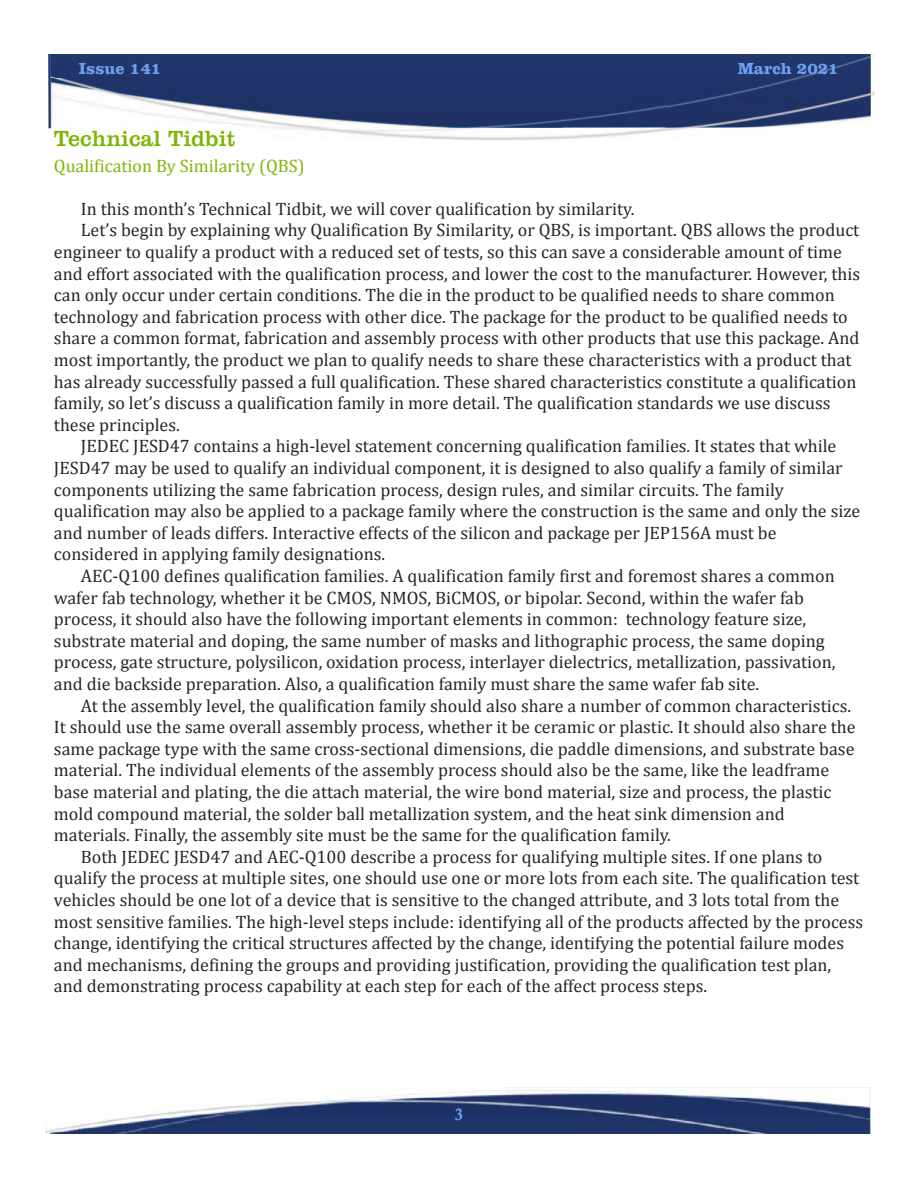
<style>
.page{position:relative;width:918px;height:1188px;background:#fff}
.page>*{position:absolute;margin:0;border:0;box-sizing:border-box;transform-origin:0 0}
.t1{font:22.5px "Clarendon BT";color:#7eb606}
.t2{font:18px "Cambria";color:#272526}
.t3{font:18px "Cambria";color:#7eb606}
.t4{font:700 16.5px "Clarendon BT";color:#6fa0ef}
.t5{font:700 16.5px "Calisto";color:#6fa0ef}
</style>
<div class="page">
<img style="left:45px;top:1088px;width:825px;height:46px">
<img style="left:48px;top:54px;width:775px;height:74px">
<img style="left:823px;top:54px;width:52px;height:69px">
<img style="left:51px;top:127px;width:772px;height:14px">
<p class="t4" style="left:79px;top:63px;width:84px">Issue 141</p>
<p class="t4" style="left:738px;top:63px;width:103px">March 2021</p>
<p class="t1" style="left:54px;top:131px;width:183px">Technical Tidbit</p>
<p class="t3" style="left:54px;top:154px;width:252px">Qualification By Similarity (QBS)</p>
<p class="t2" style="left:81px;top:198px;width:555px">In this month’s Technical Tidbit, we will cover qualification by similarity.</p>
<p class="t2" style="left:81px;top:219px;width:780px">Let’s begin by explaining why Qualification By Similarity, or QBS, is important. QBS allows the product</p>
<p class="t2" style="left:54px;top:241px;width:789px">engineer to qualify a product with a reduced set of tests, so this can save a considerable amount of time</p>
<p class="t2" style="left:54px;top:262px;width:808px">and effort associated with the qualification process, and lower the cost to the manufacturer. However, this</p>
<p class="t2" style="left:54px;top:284px;width:782px">can only occur under certain conditions. The die in the product to be qualified needs to share common</p>
<p class="t2" style="left:54px;top:306px;width:795px">technology and fabrication process with other dice. The package for the product to be qualified needs to</p>
<p class="t2" style="left:54px;top:327px;width:807px">share a common format, fabrication and assembly process with other products that use this package. And</p>
<p class="t2" style="left:54px;top:349px;width:799px">most importantly, the product we plan to qualify needs to share these characteristics with a product that</p>
<p class="t2" style="left:54px;top:370px;width:804px">has already successfully passed a full qualification. These shared characteristics constitute a qualification</p>
<p class="t2" style="left:54px;top:392px;width:778px">family, so let’s discuss a qualification family in more detail. The qualification standards we use discuss</p>
<p class="t2" style="left:54px;top:414px;width:127px">these principles.</p>
<p class="t2" style="left:81px;top:435px;width:757px">JEDEC JESD47 contains a high-level statement concerning qualification families. It states that while</p>
<p class="t2" style="left:54px;top:457px;width:790px">JESD47 may be used to qualify an individual component, it is designed to also qualify a family of similar</p>
<p class="t2" style="left:54px;top:478px;width:731px">components utilizing the same fabrication process, design rules, and similar circuits. The family</p>
<p class="t2" style="left:54px;top:500px;width:808px">qualification may also be applied to a package family where the construction is the same and only the size</p>
<p class="t2" style="left:54px;top:522px;width:724px">and number of leads differs. Interactive effects of the silicon and package per JEP156A must be</p>
<p class="t2" style="left:54px;top:543px;width:333px">considered in applying family designations.</p>
<p class="t2" style="left:81px;top:565px;width:755px">AEC-Q100 defines qualification families. A qualification family first and foremost shares a common</p>
<p class="t2" style="left:54px;top:586px;width:751px">wafer fab technology, whether it be CMOS, NMOS, BiCMOS, or bipolar. Second, within the wafer fab</p>
<p class="t2" style="left:54px;top:608px;width:754px">process, it should also have the following important elements in common: technology feature size,</p>
<p class="t2" style="left:54px;top:630px;width:772px">substrate material and doping, the same number of masks and lithographic process, the same doping</p>
<p class="t2" style="left:54px;top:651px;width:783px">process, gate structure, polysilicon, oxidation process, interlayer dielectrics, metallization, passivation,</p>
<p class="t2" style="left:54px;top:673px;width:707px">and die backside preparation. Also, a qualification family must share the same wafer fab site.</p>
<p class="t2" style="left:81px;top:694px;width:772px">At the assembly level, the qualification family should also share a number of common characteristics.</p>
<p class="t2" style="left:54px;top:716px;width:803px">It should use the same overall assembly process, whether it be ceramic or plastic. It should also share the</p>
<p class="t2" style="left:54px;top:738px;width:802px">same package type with the same cross-sectional dimensions, die paddle dimensions, and substrate base</p>
<p class="t2" style="left:54px;top:759px;width:777px">material. The individual elements of the assembly process should also be the same, like the leadframe</p>
<p class="t2" style="left:54px;top:781px;width:779px">base material and plating, the die attach material, the wire bond material, size and process, the plastic</p>
<p class="t2" style="left:54px;top:802px;width:732px">mold compound material, the solder ball metallization system, and the heat sink dimension and</p>
<p class="t2" style="left:54px;top:824px;width:619px">materials. Finally, the assembly site must be the same for the qualification family.</p>
<p class="t2" style="left:81px;top:846px;width:743px">Both JEDEC JESD47 and AEC-Q100 describe a process for qualifying multiple sites. If one plans to</p>
<p class="t2" style="left:54px;top:867px;width:807px">qualify the process at multiple sites, one should use one or more lots from each site. The qualification test</p>
<p class="t2" style="left:54px;top:889px;width:787px">vehicles should be one lot of a device that is sensitive to the changed attribute, and 3 lots total from the</p>
<p class="t2" style="left:54px;top:910px;width:811px">most sensitive families. The high-level steps include: identifying all of the products affected by the process</p>
<p class="t2" style="left:54px;top:932px;width:792px">change, identifying the critical structures affected by the change, identifying the potential failure modes</p>
<p class="t2" style="left:54px;top:954px;width:779px">and mechanisms, defining the groups and providing justification, providing the qualification test plan,</p>
<p class="t2" style="left:54px;top:975px;width:655px">and demonstrating process capability at each step for each of the affect process steps.</p>
<p class="t5" style="left:455px;top:1108px;width:10px">3</p>
</div>
